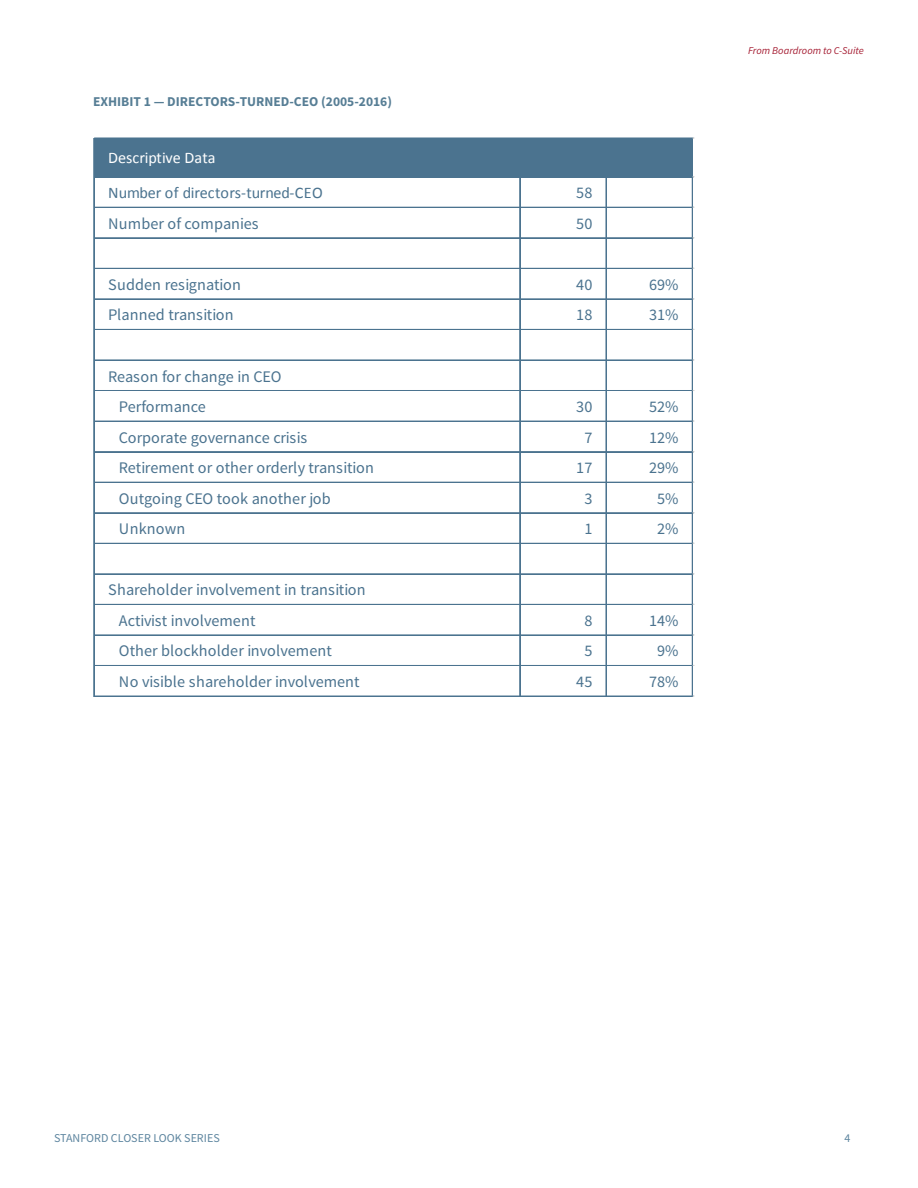
<style>
.page{position:relative;width:918px;height:1188px;background:#fff}
.page>*{position:absolute;margin:0;border:0;box-sizing:border-box;transform-origin:0 0}
.t1{font:16.2px/30.6px "Source Sans Pro";letter-spacing:.005em;color:#4b738f}
.t2{font:16.2px "Calibri";color:#4b738f}
.t3{font:16.2px "Calibri";letter-spacing:-.005em;color:#fff}
.t4{font:700 13.5px "Source Sans Pro";color:#577e95}
.t5{font:12px "Source Sans Pro";color:#5d859f}
.t6{font:italic 10.5px "Source Sans Pro";color:#a62035}
</style>
<div class="page">
<div style="left:95px;top:139px;width:598px;height:39px;background:#4b738f"></div>
<hr style="left:95px;top:138px;width:598px;height:1px;background:#4b738f">
<hr style="left:95px;top:207px;width:598px;height:1px;background:#4b738f">
<hr style="left:95px;top:237px;width:598px;height:1px;background:#4b738f">
<hr style="left:95px;top:238px;width:598px;height:1px;background:#4b738f">
<hr style="left:95px;top:268px;width:598px;height:1px;background:#4b738f">
<hr style="left:95px;top:299px;width:598px;height:1px;background:#4b738f">
<hr style="left:95px;top:329px;width:598px;height:1px;background:#4b738f">
<hr style="left:95px;top:360px;width:598px;height:1px;background:#4b738f">
<hr style="left:95px;top:390px;width:598px;height:1px;background:#4b738f">
<hr style="left:95px;top:421px;width:598px;height:1px;background:#4b738f">
<hr style="left:95px;top:451px;width:598px;height:1px;background:#4b738f">
<hr style="left:95px;top:452px;width:598px;height:1px;background:#4b738f">
<hr style="left:95px;top:482px;width:598px;height:1px;background:#4b738f">
<hr style="left:95px;top:512px;width:598px;height:1px;background:#4b738f">
<hr style="left:95px;top:513px;width:598px;height:1px;background:#4b738f">
<hr style="left:95px;top:543px;width:598px;height:1px;background:#4b738f">
<hr style="left:95px;top:574px;width:598px;height:1px;background:#4b738f">
<hr style="left:95px;top:604px;width:598px;height:1px;background:#4b738f">
<hr style="left:95px;top:635px;width:598px;height:1px;background:#4b738f">
<hr style="left:95px;top:665px;width:598px;height:1px;background:#4b738f">
<hr style="left:95px;top:696px;width:598px;height:1px;background:#4b738f">
<hr style="left:94px;top:138px;width:1px;height:559px;background:#4b738f">
<hr style="left:519px;top:139px;width:1px;height:558px;background:#4b738f">
<hr style="left:520px;top:139px;width:1px;height:558px;background:#4b738f">
<hr style="left:606px;top:139px;width:1px;height:558px;background:#4b738f">
<hr style="left:692px;top:139px;width:1px;height:558px;background:#4b738f">
<p class="t4" style="left:93px;top:93px;width:301px">EXHIBIT 1 — DIRECTORS-TURNED-CEO (2005-2016)</p>
<p class="t3" style="left:108px;top:148px;width:109px">Descriptive Data</p>
<p class="t2" style="left:108px;top:183px;width:216px">Number of directors-turned-CEO</p>
<p class="t1" style="left:576px;top:178px;width:18px">58</p>
<p class="t1" style="left:108px;top:208px;width:152px">Number of companies</p>
<p class="t1" style="left:576px;top:208px;width:18px">50</p>
<p class="t1" style="left:108px;top:269px;width:134px">Sudden resignation</p>
<p class="t1" style="left:576px;top:269px;width:18px">40</p>
<p class="t1" style="left:649px;top:269px;width:31px">69%</p>
<p class="t1" style="left:108px;top:300px;width:127px">Planned transition</p>
<p class="t1" style="left:576px;top:300px;width:18px">18</p>
<p class="t1" style="left:649px;top:300px;width:31px">31%</p>
<p class="t1" style="left:119px;top:361px;width:164px;text-indent:-11px">Reason for change in CEO<br>Performance</p>
<p class="t1" style="left:576px;top:392px;width:18px">30</p>
<p class="t1" style="left:649px;top:392px;width:31px">52%</p>
<p class="t1" style="left:119px;top:422px;width:190px">Corporate governance crisis</p>
<p class="t1" style="left:584px;top:422px;width:10px">7</p>
<p class="t1" style="left:649px;top:422px;width:31px">12%</p>
<p class="t1" style="left:119px;top:453px;width:256px">Retirement or other orderly transition</p>
<p class="t1" style="left:576px;top:453px;width:18px">17</p>
<p class="t1" style="left:649px;top:453px;width:31px">29%</p>
<p class="t1" style="left:119px;top:483px;width:214px">Outgoing CEO took another job</p>
<p class="t1" style="left:584px;top:483px;width:10px">3</p>
<p class="t1" style="left:657px;top:483px;width:23px">5%</p>
<p class="t1" style="left:119px;top:514px;width:68px">Unknown</p>
<p class="t1" style="left:584px;top:514px;width:10px">1</p>
<p class="t1" style="left:657px;top:514px;width:23px">2%</p>
<p class="t1" style="left:119px;top:575px;width:248px;text-indent:-11px">Shareholder involvement in transition<br>Activist involvement</p>
<p class="t1" style="left:584px;top:606px;width:10px">8</p>
<p class="t1" style="left:649px;top:606px;width:31px">14%</p>
<p class="t1" style="left:119px;top:636px;width:214px">Other blockholder involvement</p>
<p class="t1" style="left:584px;top:636px;width:10px">5</p>
<p class="t1" style="left:657px;top:636px;width:23px">9%</p>
<p class="t1" style="left:119px;top:667px;width:242px">No visible shareholder involvement</p>
<p class="t1" style="left:576px;top:667px;width:18px">45</p>
<p class="t1" style="left:649px;top:667px;width:31px">78%</p>
<p class="t6" style="left:748px;top:44px;width:117px">From Boardroom to C-Suite</p>
<p class="t5" style="left:54px;top:1130px;width:166px">Stanford Closer LOOK series</p>
<p class="t5" style="left:845px;top:1130px;width:7px">4</p>
</div>
